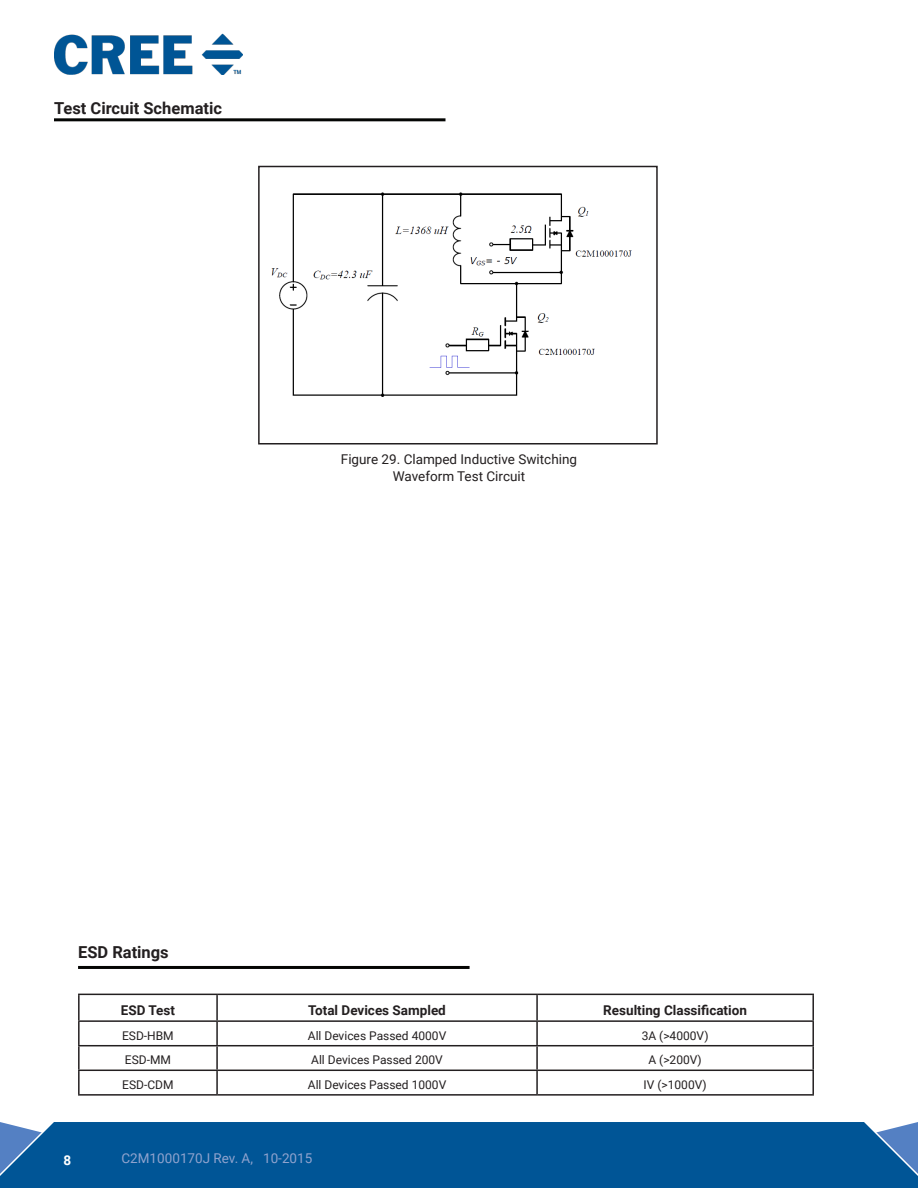
<style>
.page{position:relative;width:918px;height:1188px;background:#fff}
.page>*{position:absolute;margin:0;border:0;box-sizing:border-box;transform-origin:0 0}
.t1{font:700 16.5px "Roboto";color:#231f20}
.t2{font:13.5px/16.2px "Roboto";color:#231f20;text-align:center}
.t3{font:700 13.5px "Roboto";color:#231f20}
.t4{font:13.5px "Roboto";color:#90a3ce}
.t5{font:700 13.5px "Roboto";color:#fff}
.t6{font:12px "Roboto";color:#231f20}
</style>
<div class="page">
<div style="left:0;top:1122px;width:918px;height:66px;background:#005596"></div>
<img style="left:54px;top:34px;width:188px;height:40px">
<svg style="left:258px;top:165px;width:400px;height:280px"></svg>
<hr style="left:78px;top:994px;width:139px;height:1px;background:#231f20">
<hr style="left:216px;top:995px;width:2px;height:25px;background:#231f20">
<hr style="left:537px;top:994px;width:277px;height:1px;background:#231f20">
<hr style="left:536px;top:995px;width:2px;height:25px;background:#231f20">
<hr style="left:812px;top:995px;width:2px;height:25px;background:#231f20">
<hr style="left:78px;top:1020px;width:139px;height:2px;background:#231f20">
<hr style="left:216px;top:1022px;width:2px;height:23px;background:#231f20">
<hr style="left:537px;top:1020px;width:277px;height:2px;background:#231f20">
<hr style="left:536px;top:1022px;width:2px;height:23px;background:#231f20">
<hr style="left:812px;top:1022px;width:2px;height:23px;background:#231f20">
<hr style="left:216px;top:1046px;width:2px;height:24px;background:#231f20">
<hr style="left:536px;top:1046px;width:2px;height:24px;background:#231f20">
<hr style="left:812px;top:1046px;width:2px;height:24px;background:#231f20">
<hr style="left:216px;top:1071px;width:2px;height:23px;background:#231f20">
<hr style="left:536px;top:1071px;width:2px;height:23px;background:#231f20">
<hr style="left:812px;top:1071px;width:2px;height:23px;background:#231f20">
<hr style="left:78px;top:995px;width:2px;height:25px;background:#231f20">
<hr style="left:78px;top:1022px;width:2px;height:23px;background:#231f20">
<hr style="left:78px;top:1045px;width:139px;height:1px;background:#231f20">
<hr style="left:78px;top:1046px;width:2px;height:24px;background:#231f20">
<hr style="left:537px;top:1045px;width:277px;height:1px;background:#231f20">
<hr style="left:78px;top:1070px;width:139px;height:1px;background:#231f20">
<hr style="left:78px;top:1071px;width:2px;height:23px;background:#231f20">
<hr style="left:537px;top:1070px;width:277px;height:1px;background:#231f20">
<hr style="left:78px;top:1094px;width:139px;height:2px;background:#231f20">
<hr style="left:537px;top:1094px;width:277px;height:2px;background:#231f20">
<hr style="left:217px;top:994px;width:320px;height:1px;background:#231f20">
<hr style="left:217px;top:1020px;width:320px;height:2px;background:#231f20">
<hr style="left:217px;top:1045px;width:320px;height:1px;background:#231f20">
<hr style="left:217px;top:1070px;width:320px;height:1px;background:#231f20">
<hr style="left:217px;top:1094px;width:320px;height:2px;background:#231f20">
<hr style="left:78px;top:966px;width:392px;height:3px;background:#040503">
<hr style="left:54px;top:118px;width:392px;height:3px;background:#040503">
<h1 class="t1" style="left:54px;top:96px;width:170px">Test Circuit Schematic</h1>
<p class="t2" style="left:341px;top:451px;width:238px">Figure 29. Clamped Inductive Switching<br>Waveform Test Circuit</p>
<h1 class="t1" style="left:78px;top:940px;width:92px">ESD Ratings</h1>
<p class="t3" style="left:121px;top:1001px;width:56px">ESD Test</p>
<p class="t3" style="left:308px;top:1001px;width:139px">Total Devices Sampled</p>
<p class="t3" style="left:603px;top:1001px;width:145px">Resulting Classification</p>
<p class="t6" style="left:122px;top:1027px;width:53px">ESD-HBM</p>
<p class="t6" style="left:308px;top:1027px;width:140px">All Devices Passed 4000V</p>
<p class="t6" style="left:642px;top:1027px;width:68px">3A (&gt;4000V)</p>
<p class="t6" style="left:125px;top:1052px;width:48px">ESD-MM</p>
<p class="t6" style="left:311px;top:1052px;width:133px">All Devices Passed 200V</p>
<p class="t6" style="left:648px;top:1052px;width:55px">A (&gt;200V)</p>
<p class="t6" style="left:122px;top:1076px;width:53px">ESD-CDM</p>
<p class="t6" style="left:308px;top:1076px;width:140px">All Devices Passed 1000V</p>
<p class="t6" style="left:644px;top:1076px;width:65px">IV (&gt;1000V)</p>
<p class="t5" style="left:64px;top:1150px;width:9px">8</p>
<p class="t4" style="left:122px;top:1148px;width:192px">C2M1000170J Rev. A, 10-2015</p>
</div>
